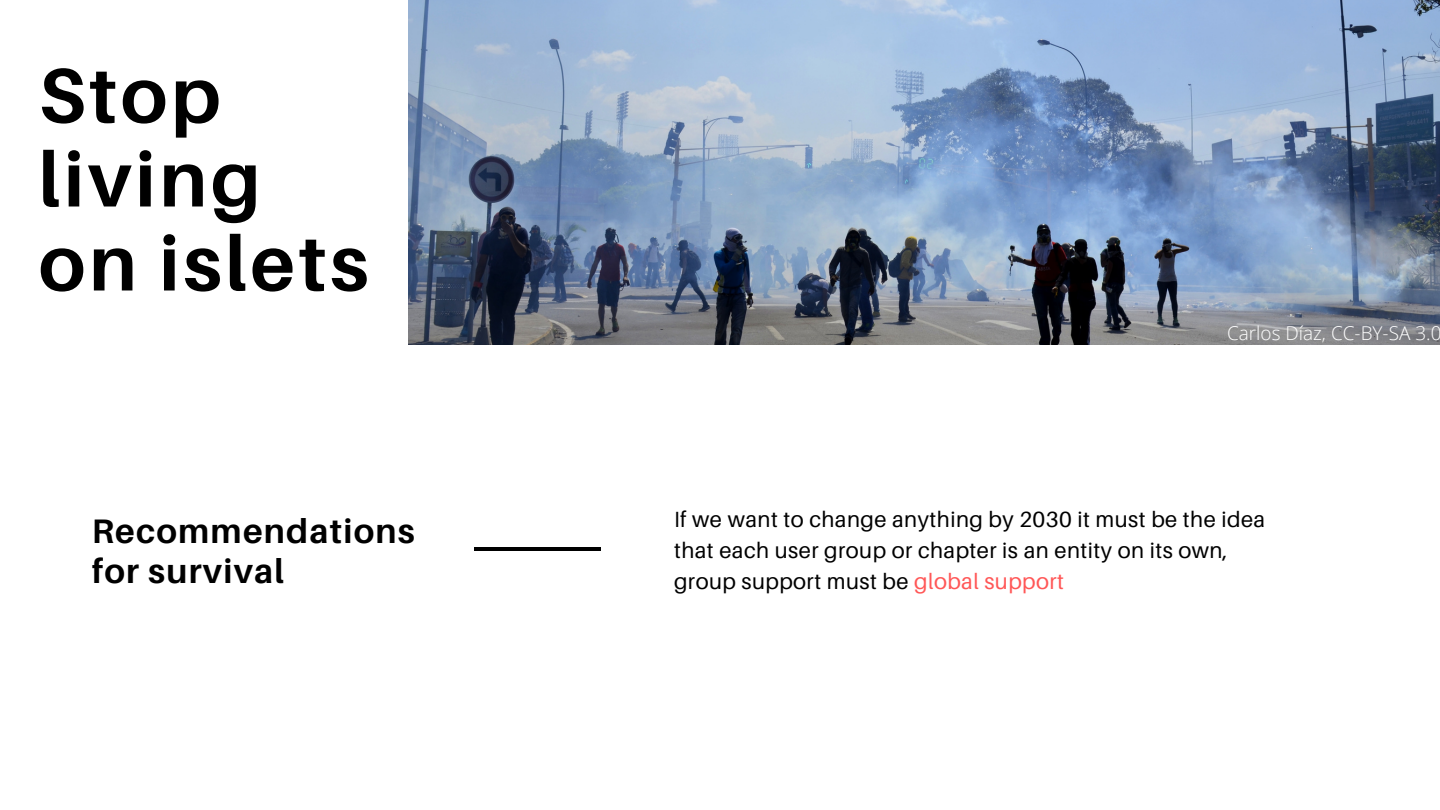
<style>
.page{position:relative;width:1440px;height:810px;background:#fff}
.page>*{position:absolute;margin:0;border:0;box-sizing:border-box;transform-origin:0 0}
.t1{font:700 77.2px/84px "Aileron";letter-spacing:.045em;color:#000}
.t2{font:700 34px/40.5px "Aileron";letter-spacing:.035em;color:#000}
.t3{font:22px/30.8px "Aileron";letter-spacing:.02em;color:#000}
.t4{font:300 19px "Open Sans";color:#fff}
.s1{color:#ff5757}
</style>
<div class="page">
<img style="left:408px;top:0;width:1032px;height:344px">
<hr style="left:475px;top:547px;width:126px;height:4px;background:#000">
<h1 class="t1" style="left:39px;top:52px;width:331px">Stop living on islets</h1>
<p class="t4" style="left:1227px;top:320px;width:216px">Carlos Díaz, CC-BY-SA 3.0</p>
<h2 class="t2" style="left:92px;top:510px;width:325px">Recommendations for survival</h2>
<p class="t3" style="left:674px;top:504px;width:593px">If we want to change anything by 2030 it must be the idea that each user group or chapter is an entity on its own, group support must be <span class="s1">global support</span></p>
</div>
